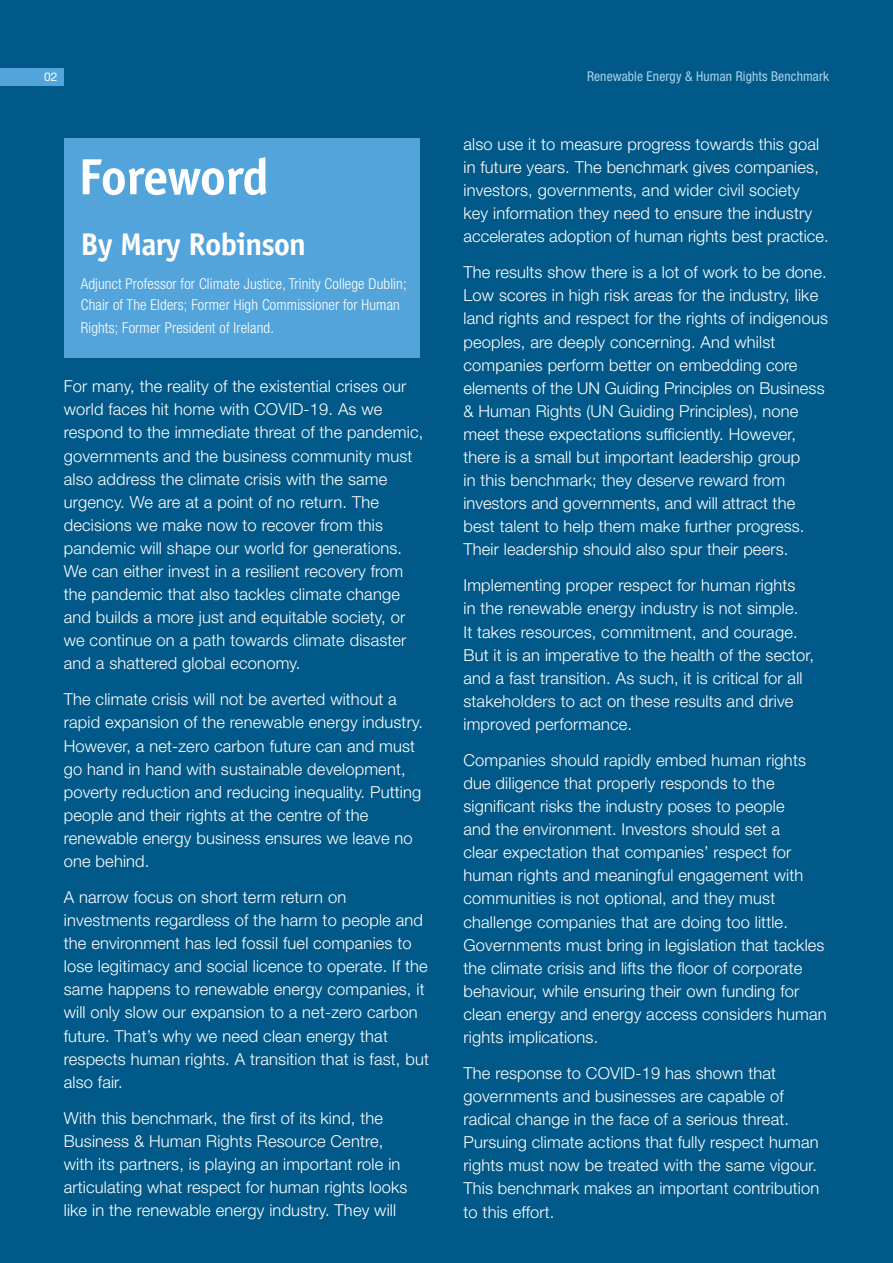
<style>
.page{position:relative;width:893px;height:1263px;background:#005988}
.page>*{position:absolute;margin:0;border:0;box-sizing:border-box;transform-origin:0 0}
.Header_1{font:700 51px "Officina Sans Std";letter-spacing:-.03em;color:#fff}
.Main{font:700 31.5px "Officina Sans Std";letter-spacing:-.03em;color:#fff}
.Main-2{font:300 16.5px/23.1px "Helvetica Neue LT Std";letter-spacing:.01em;color:#fff}
.Main-3{font:300 condensed 15px/21px "Helvetica Neue LT Std";letter-spacing:.01em;color:#fff}
.t1{font:condensed 13.5px "Helvetica Neue LT Std";letter-spacing:.01em;color:#a9d2ed}
.t2{font:12px "Helvetica Neue LT Std";color:#fff}
</style>
<div class="page">
<div style="left:0;top:68px;width:64px;height:17px;background:#53a4db"></div>
<div style="left:64px;top:138px;width:356px;height:219px;background:#53a4db"></div>
<p class="t2" style="left:44px;top:69px;width:15px">02</p>
<p class="t1" style="left:587px;top:69px;width:244px">Renewable Energy &amp; Human Rights Benchmark</p>
<p class="Header_1" style="left:78px;top:145px;width:192px">Foreword</p>
<p class="Main" style="left:81px;top:225px;width:227px">By Mary Robinson</p>
<p class="Main-3" style="left:81px;top:273px;width:327px">Adjunct Professor for Climate Justice, Trinity College Dublin;<br>Chair of The Elders; Former High Commissioner for Human</p>
<p class="Main-3" style="left:81px;top:317px;width:195px">Rights; Former President of Ireland.</p>
<p class="Main-2" style="left:64px;top:374px;width:361px">For many, the reality of the existential crises our world faces hit home with COVID-19. As we respond to the immediate threat of the pandemic, governments and the business community must also address the climate crisis with the same urgency. We are at a point of no return. The decisions we make now to recover from this pandemic will shape our world for generations.<br>We can either invest in a resilient recovery from the pandemic that also tackles climate change and builds a more just and equitable society, or we continue on a path towards climate disaster and a shattered global economy.</p>
<p class="Main-2" style="left:64px;top:687px;width:361px">The climate crisis will not be averted without a rapid expansion of the renewable energy industry.<br>However, a net-zero carbon future can and must go hand in hand with sustainable development, poverty reduction and reducing inequality. Putting people and their rights at the centre of the renewable energy business ensures we leave no one behind.</p>
<p class="Main-2" style="left:64px;top:885px;width:367px">A narrow focus on short term return on investments regardless of the harm to people and the environment has led fossil fuel companies to lose legitimacy and social licence to operate. If the same happens to renewable energy companies, it will only slow our expansion to a net-zero carbon future. That’s why we need clean energy that respects human rights. A transition that is fast, but also fair.</p>
<p class="Main-2" style="left:64px;top:1106px;width:345px">With this benchmark, the first of its kind, the Business &amp; Human Rights Resource Centre, with its partners, is playing an important role in articulating what respect for human rights looks like in the renewable energy industry. They will</p>
<p class="Main-2" style="left:463px;top:132px;width:367px">also use it to measure progress towards this goal in future years. The benchmark gives companies, investors, governments, and wider civil society key information they need to ensure the industry accelerates adoption of human rights best practice.</p>
<p class="Main-2" style="left:463px;top:260px;width:366px">The results show there is a lot of work to be done.<br>Low scores in high risk areas for the industry, like land rights and respect for the rights of indigenous peoples, are deeply concerning. And whilst companies perform better on embedding core elements of the UN Guiding Principles on Business &amp; Human Rights (UN Guiding Principles), none meet these expectations sufficiently. However, there is a small but important leadership group<br>in this benchmark; they deserve reward from investors and governments, and will attract the best talent to help them make further progress.<br>Their leadership should also spur their peers.</p>
<p class="Main-2" style="left:463px;top:574px;width:352px">Implementing proper respect for human rights<br>in the renewable energy industry is not simple.<br>It takes resources, commitment, and courage.<br>But it is an imperative to the health of the sector, and a fast transition. As such, it is critical for all stakeholders to act on these results and drive improved performance.</p>
<p class="Main-2" style="left:463px;top:748px;width:365px">Companies should rapidly embed human rights due diligence that properly responds to the significant risks the industry poses to people<br>and the environment. Investors should set a<br>clear expectation that companies’ respect for human rights and meaningful engagement with communities is not optional, and they must challenge companies that are doing too little.<br>Governments must bring in legislation that tackles the climate crisis and lifts the floor of corporate behaviour, while ensuring their own funding for clean energy and energy access considers human rights implications.</p>
<p class="Main-2" style="left:463px;top:1061px;width:357px">The response to COVID-19 has shown that governments and businesses are capable of radical change in the face of a serious threat.<br>Pursuing climate actions that fully respect human rights must now be treated with the same vigour.<br>This benchmark makes an important contribution to this effort.</p>
</div>
